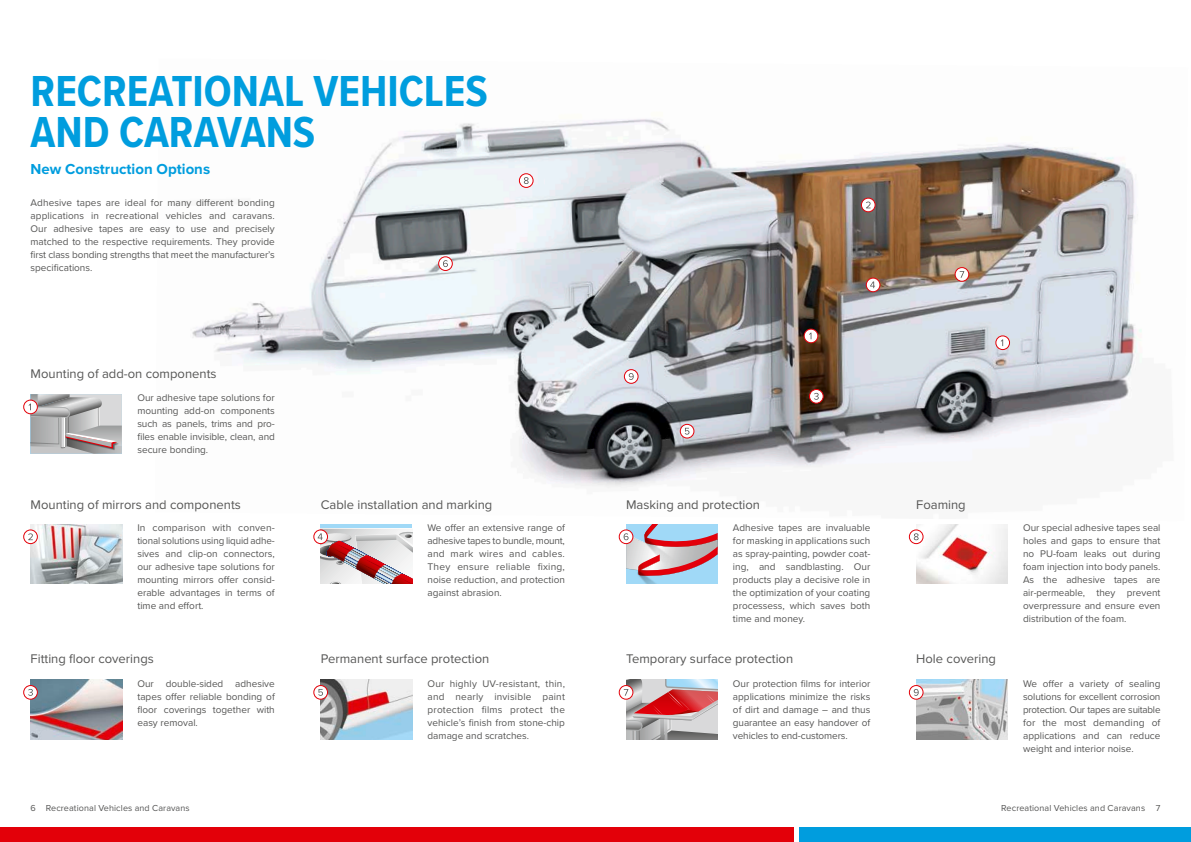
<style>
.page{position:relative;width:1191px;height:842px;background:#fff}
.page>*{position:absolute;margin:0;border:0;box-sizing:border-box;transform-origin:0 0}
.t1{font:700 45px/40.5px "Proxima Nova Cond";color:#009dde}
.t2{font:700 15px "Proxima Nova";color:#009dde}
.t3{font:13px "Proxima Nova";color:#565655}
.t4{font:10px/13px "Proxima Nova";color:#565655;text-align:justify}
.t5{font:9px "Proxima Nova";letter-spacing:.01em;color:#565655}
</style>
<div class="page">
<img style="left:192px;top:119px;width:950px;height:369px">
<svg style="left:809px;top:389px;width:14px;height:14px"></svg>
<div style="left:809px;top:389px;width:14px;height:14px;border:1px solid #e30009;border-radius:50%"></div>
<svg style="left:814px;top:393px;width:4px;height:7px"></svg>
<div style="left:866px;top:278px;width:14px;height:14px;background:#fff;border-radius:50%"></div>
<div style="left:866px;top:278px;width:14px;height:14px;border:1px solid #e30009;border-radius:50%"></div>
<svg style="left:870px;top:281px;width:5px;height:7px"></svg>
<svg style="left:680px;top:424px;width:14px;height:14px"></svg>
<div style="left:680px;top:424px;width:14px;height:14px;border:1px solid #e30009;border-radius:50%"></div>
<svg style="left:684px;top:428px;width:5px;height:7px"></svg>
<svg style="left:519px;top:174px;width:14px;height:13px"></svg>
<div style="left:519px;top:173px;width:14px;height:15px;border:1px solid #e30009;border-radius:50%"></div>
<svg style="left:524px;top:177px;width:4px;height:7px"></svg>
<div style="left:438px;top:257px;width:14px;height:13px;background:#fff;border-radius:50%"></div>
<div style="left:438px;top:257px;width:14px;height:14px;border:1px solid #e30009;border-radius:50%"></div>
<svg style="left:443px;top:260px;width:5px;height:7px"></svg>
<svg style="left:955px;top:268px;width:13px;height:13px"></svg>
<div style="left:955px;top:267px;width:14px;height:14px;border:1px solid #e30009;border-radius:50%"></div>
<svg style="left:959px;top:271px;width:5px;height:7px"></svg>
<svg style="left:804px;top:329px;width:14px;height:14px"></svg>
<div style="left:804px;top:329px;width:14px;height:14px;border:1px solid #e30009;border-radius:50%"></div>
<svg style="left:809px;top:333px;width:2px;height:6px"></svg>
<svg style="left:995px;top:336px;width:14px;height:14px"></svg>
<div style="left:995px;top:336px;width:14px;height:14px;border:1px solid #e30009;border-radius:50%"></div>
<svg style="left:1000px;top:339px;width:3px;height:7px"></svg>
<svg style="left:861px;top:198px;width:14px;height:14px"></svg>
<div style="left:861px;top:198px;width:14px;height:14px;border:1px solid #e30009;border-radius:50%"></div>
<svg style="left:866px;top:202px;width:4px;height:6px"></svg>
<div style="left:23px;top:400px;width:15px;height:14px;border:1px solid #e30009;border-radius:50%"></div>
<svg style="left:29px;top:394px;width:93px;height:60px;background:#b6b4b5"></svg>
<img style="left:31px;top:680px;width:91px;height:59px">
<div style="left:24px;top:685px;width:13px;height:14px;background:#fff;border-radius:50%"></div>
<div style="left:23px;top:685px;width:15px;height:14px;border:1px solid #e30009;border-radius:50%"></div>
<svg style="left:28px;top:689px;width:5px;height:7px"></svg>
<img style="left:321px;top:680px;width:91px;height:59px">
<div style="left:314px;top:685px;width:13px;height:14px;background:#fff;border-radius:50%"></div>
<div style="left:313px;top:685px;width:15px;height:14px;border:1px solid #e30009;border-radius:50%"></div>
<svg style="left:318px;top:689px;width:5px;height:7px"></svg>
<svg style="left:624px;top:370px;width:14px;height:13px"></svg>
<div style="left:624px;top:369px;width:14px;height:15px;border:1px solid #e30009;border-radius:50%"></div>
<svg style="left:629px;top:373px;width:4px;height:7px"></svg>
<div style="left:619px;top:685px;width:14px;height:14px;border:1px solid #e30009;border-radius:50%"></div>
<svg style="left:624px;top:680px;width:93px;height:59px;background:#c2979a"></svg>
<svg style="left:321px;top:524px;width:91px;height:5px"></svg>
<div style="left:313px;top:530px;width:15px;height:14px;border:1px solid #e30009;border-radius:50%"></div>
<svg style="left:318px;top:529px;width:94px;height:55px"></svg>
<img style="left:31px;top:524px;width:91px;height:60px">
<svg style="left:24px;top:530px;width:13px;height:14px"></svg>
<div style="left:23px;top:530px;width:15px;height:14px;border:1px solid #e30009;border-radius:50%"></div>
<svg style="left:28px;top:533px;width:5px;height:7px"></svg>
<div style="left:619px;top:530px;width:14px;height:14px;border:1px solid #e30009;border-radius:50%"></div>
<svg style="left:623px;top:524px;width:94px;height:60px;background:#beacbb"></svg>
<img style="left:916px;top:524px;width:91px;height:60px">
<svg style="left:909px;top:530px;width:14px;height:14px"></svg>
<div style="left:909px;top:530px;width:14px;height:14px;border:1px solid #e30009;border-radius:50%"></div>
<svg style="left:913px;top:533px;width:5px;height:7px"></svg>
<img style="left:916px;top:680px;width:91px;height:59px">
<svg style="left:909px;top:685px;width:14px;height:14px"></svg>
<div style="left:909px;top:685px;width:14px;height:14px;border:1px solid #e30009;border-radius:50%"></div>
<svg style="left:913px;top:689px;width:5px;height:7px"></svg>
<div style="left:0;top:827px;width:794px;height:15px;background:#e30009"></div>
<div style="left:799px;top:827px;width:392px;height:15px;background:#009dde"></div>
<h1 class="t1" style="left:31px;top:73px;width:459px">RECREATIONAL VEHICLES<br>AND CARAVANS</h1>
<h2 class="t2" style="left:31px;top:160px;width:181px">New Construction Options</h2>
<p class="t4" style="left:31px;top:197px;width:246px">Adhesive tapes are ideal for many different bonding applications in recreational vehicles and caravans.<br>Our adhesive tapes are easy to use and precisely matched to the respective requirements. They provide first class bonding strengths that meet the manufacturer’s specifications.</p>
<h3 class="t3" style="left:31px;top:366px;width:187px">Mounting of add-on components</h3>
<p class="t4" style="left:137px;top:392px;width:139px">Our adhesive tape solutions for mounting add-on components such as panels, trims and pro&shy;files enable invisible, clean, and secure bonding.</p>
<h3 class="t3" style="left:31px;top:497px;width:212px">Mounting of mirrors and components</h3>
<h3 class="t3" style="left:321px;top:497px;width:173px">Cable installation and marking</h3>
<h3 class="t3" style="left:626px;top:497px;width:135px">Masking and protection</h3>
<h3 class="t3" style="left:916px;top:497px;width:51px">Foaming</h3>
<p class="t4" style="left:137px;top:522px;width:139px">In comparison with conven&shy;tional solutions using liquid adhe&shy;sives and clip-on connectors, our adhesive tape solutions for mounting mirrors offer consid&shy;erable advantages in terms of time and effort.</p>
<p class="t4" style="left:1023px;top:522px;width:139px">Our special adhesive tapes seal holes and gaps to ensure that no PU-foam leaks out during foam injection into body panels.<br>As the adhesive tapes are air-permeable, they prevent overpressure and ensure even distribution of the foam.</p>
<p class="t4" style="left:427px;top:522px;width:139px">We offer an extensive range of adhesive tapes to bundle, mount, and mark wires and cables.<br>They ensure reliable fixing, noise reduction, and protection against abrasion.</p>
<p class="t4" style="left:733px;top:522px;width:139px">Adhesive tapes are invaluable for masking in applications such as spray-painting, powder coat&shy;ing, and sandblasting. Our products play a decisive role in the optimization of your coating processess, which saves both time and money.</p>
<h3 class="t3" style="left:31px;top:651px;width:125px">Fitting floor coverings</h3>
<p class="t4" style="left:137px;top:678px;width:139px">Our double-sided adhesive tapes offer reliable bonding of floor coverings together with easy removal.</p>
<h3 class="t3" style="left:321px;top:651px;width:170px">Permanent surface protection</h3>
<p class="t4" style="left:427px;top:678px;width:139px">Our highly UV-resistant, thin, and nearly invisible paint protection films protect the vehicle’s finish from stone-chip damage and scratches.</p>
<p class="t4" style="left:1023px;top:678px;width:139px">We offer a variety of sealing solutions for excellent corrosion protection. Our tapes are suitable for the most demanding of applications and can reduce weight and interior noise.</p>
<h3 class="t3" style="left:626px;top:651px;width:169px">Temporary surface protection</h3>
<p class="t4" style="left:733px;top:678px;width:139px">Our protection films for interior applications minimize the risks of dirt and damage – and thus guarantee an easy handover of vehicles to end-customers.</p>
<h3 class="t3" style="left:916px;top:651px;width:81px">Hole covering</h3>
<p class="t5" style="left:31px;top:803px;width:161px">6 Recreational Vehicles and Caravans</p>
<p class="t5" style="left:1001px;top:803px;width:161px">Recreational Vehicles and Caravans 7</p>
</div>
